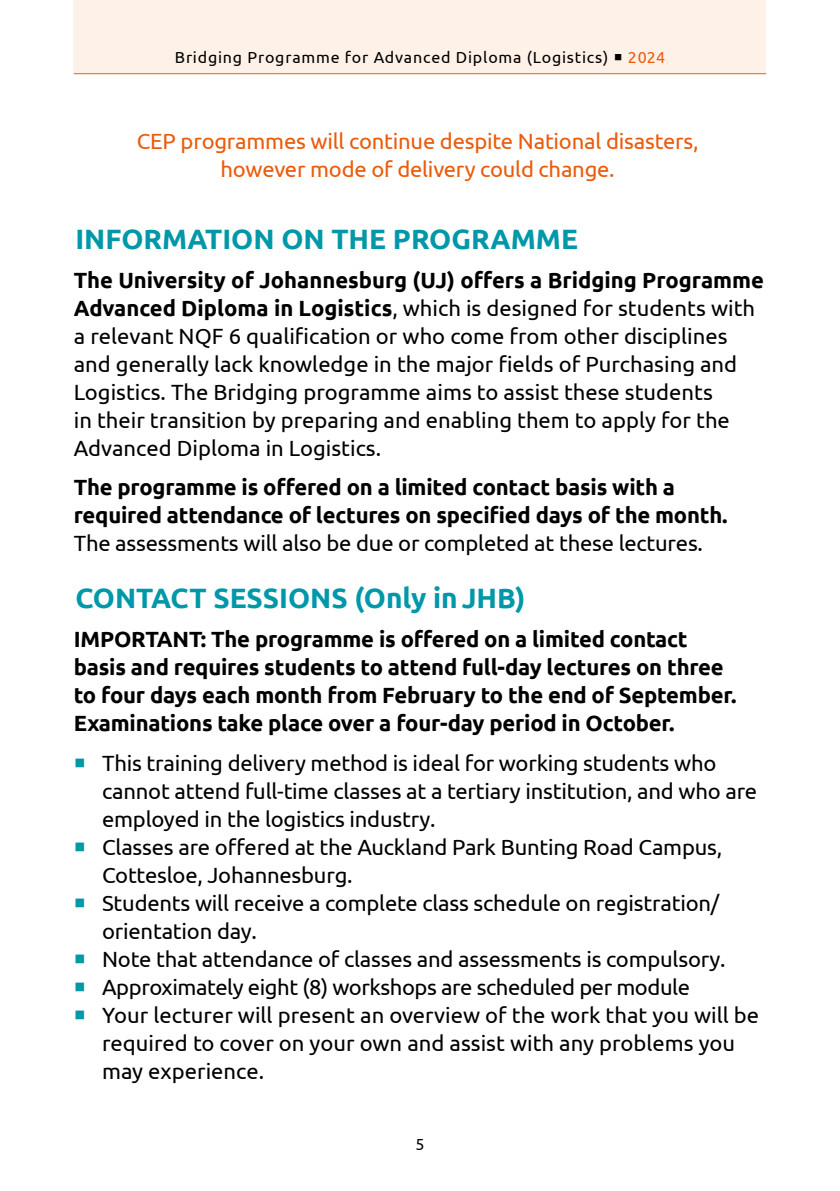
<style>
.page{position:relative;width:840px;height:1191px;background:#fff}
.page>*{position:absolute;margin:0;border:0;box-sizing:border-box;transform-origin:0 0}
.t1{font:700 28px "Ubuntu";color:#0098a9}
.t2{font:22px/28px "Ubuntu";letter-spacing:-.01em;color:#000}
.t3{font:700 22px/28px "Ubuntu";letter-spacing:-.01em;color:#000}
.t4{font:22px/28px "Ubuntu";letter-spacing:-.01em;color:#ea5b0b;text-align:center}
.t5{font:16px "Ubuntu";letter-spacing:.05em;color:#000}
.s1{color:#ea5b0b}
.s2{font-weight:700}
.s3{color:#0098a9}
</style>
<div class="page">
<div style="left:74px;top:0;width:691px;height:73px;background:#fef1e7"></div>
<hr style="left:74px;top:73px;width:691px;height:1px;background:#ea5b0b">
<p class="t5" style="left:175px;top:48px;width:491px">Bridging Programme for Advanced Diploma (Logistics) ○ <span class="s1">2024</span></p>
<p class="t4" style="left:137px;top:126px;width:563px">CEP programmes will continue despite National disasters, however mode of delivery could change.</p>
<p class="t1" style="left:75px;top:222px;width:504px">INFORMATION ON THE PROGRAMME</p>
<p class="t2" style="left:74px;top:265px;width:691px"><span class="s2">The University of Johannesburg (UJ) offers a Bridging Programme Advanced Diploma in Logistics</span>, which is designed for students with a relevant NQF 6 qualification or who come from other disciplines and generally lack knowledge in the major fields of Purchasing and Logistics. The Bridging programme aims to assist these students<br>in their transition by preparing and enabling them to apply for the Advanced Diploma in Logistics.</p>
<p class="t3" style="left:74px;top:473px;width:655px">The programme is offered on a limited contact basis with a required attendance of lectures on specified days of the month.</p>
<p class="t2" style="left:74px;top:529px;width:630px">The assessments will also be due or completed at these lectures.</p>
<p class="t1" style="left:75px;top:581px;width:451px">CONTACT SESSIONS (Only in JHB)</p>
<p class="t3" style="left:74px;top:625px;width:664px">IMPORTANT: The programme is offered on a limited contact basis and requires students to attend full-day lectures on three to four days each month from February to the end of September.<br>Examinations take place over a four-day period in October.</p>
<p class="t2" style="left:102px;top:748px;width:656px;text-indent:-28px"><span class="s3">○</span> This training delivery method is ideal for working students who cannot attend full-time classes at a tertiary institution, and who are employed in the logistics industry.</p>
<p class="t2" style="left:102px;top:832px;width:621px;text-indent:-28px"><span class="s3">○</span> Classes are offered at the Auckland Park Bunting Road Campus,<br>Cottesloe, Johannesburg.</p>
<p class="t2" style="left:102px;top:888px;width:618px;text-indent:-28px"><span class="s3">○</span> Students will receive a complete class schedule on registration/ orientation day.</p>
<p class="t2" style="left:74px;top:944px;width:653px"><span class="s3">○</span> Note that attendance of classes and assessments is compulsory.</p>
<p class="t2" style="left:74px;top:972px;width:617px"><span class="s3">○</span> Approximately eight (8) workshops are scheduled per module</p>
<p class="t2" style="left:102px;top:1000px;width:658px;text-indent:-28px"><span class="s3">○</span> Your lecturer will present an overview of the work that you will be required to cover on your own and assist with any problems you may experience.</p>
<p class="t5" style="left:415px;top:1134px;width:11px">5</p>
</div>
